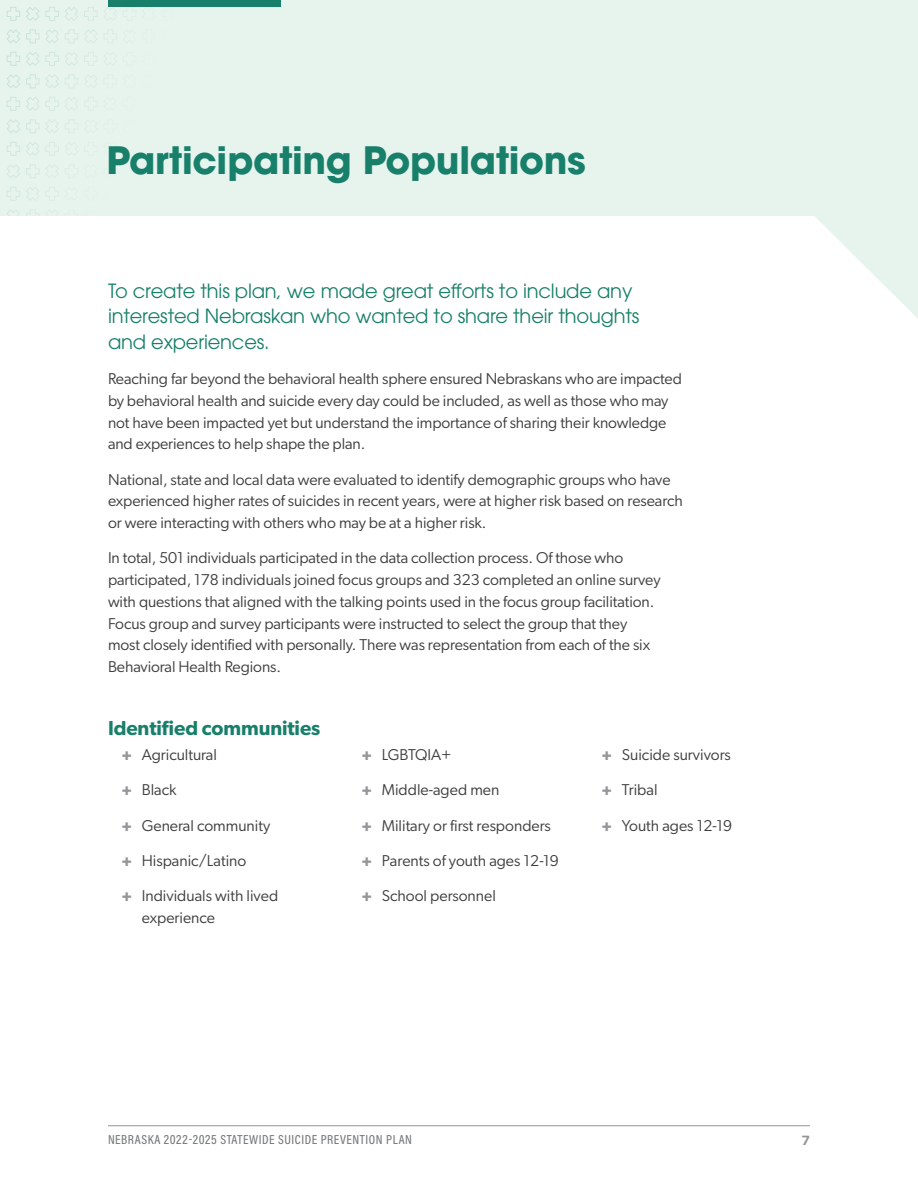
<style>
.page{position:relative;width:918px;height:1188px;background:#fff}
.page>*{position:absolute;margin:0;border:0;box-sizing:border-box;transform-origin:0 0}
.H2_-_Section_Title{font:700 37.5px "ITC Avant Garde Pro";letter-spacing:-.01em;color:#18806a}
.H3_-_Gibson_bold{font:600 20.25px "Gibson";letter-spacing:-.005em;color:#18806a}
.H2_-_Sud_Headline{font:19.5px/25.5px "ITC Avant Garde Pro";letter-spacing:-.01em;color:#18806a}
.body{font:15.75px/21.8px "Gibson";letter-spacing:-.005em;color:#3e3e3f}
.t1{font:600 13.5px "Gibson";color:#939598}
.t2{font:13.2px "Acumin Variable Concept";letter-spacing:.04em;color:#76787b}
</style>
<div class="page">
<svg style="left:0;top:0;width:918px;height:318px;fill:#e7f4ee"></svg>
<svg style="left:6px;top:29px;width:189px;height:15px;background:#e4f2ec"></svg>
<div style="left:6px;top:164px;width:189px;height:15px;background:#e7f4ee"></div>
<svg style="left:6px;top:74px;width:189px;height:15px;background:#e4f2ec"></svg>
<svg style="left:6px;top:209px;width:189px;height:7px"></svg>
<svg style="left:6px;top:119px;width:189px;height:15px;background:#e5f2ec"></svg>
<svg style="left:6px;top:6px;width:189px;height:15px;background:#e3f2eb"></svg>
<svg style="left:6px;top:141px;width:189px;height:15px;background:#e5f3ec"></svg>
<svg style="left:6px;top:51px;width:189px;height:15px;background:#e4f2ec"></svg>
<div style="left:6px;top:186px;width:189px;height:15px;background:#e7f4ee"></div>
<svg style="left:6px;top:96px;width:189px;height:15px;background:#e4f2ec"></svg>
<div style="left:108px;top:0;width:172px;height:7px;background:#18806a"></div>
<hr style="left:108px;top:1125px;width:702px;height:1px;background:#939598">
<p class="H2_-_Section_Title" style="left:106px;top:135px;width:481px">Participating Populations</p>
<p class="H2_-_Sud_Headline" style="left:108px;top:278px;width:533px">To create this plan, we made great efforts to include any interested Nebraskan who wanted to share their thoughts and experiences.</p>
<p class="body" style="left:108px;top:368px;width:576px">Reaching far beyond the behavioral health sphere ensured Nebraskans who are impacted by behavioral health and suicide every day could be included, as well as those who may not have been impacted yet but understand the importance of sharing their knowledge and experiences to help shape the plan.</p>
<p class="body" style="left:108px;top:468px;width:576px">National, state and local data were evaluated to identify demographic groups who have experienced higher rates of suicides in recent years, were at higher risk based on research or were interacting with others who may be at a higher risk.</p>
<p class="body" style="left:108px;top:547px;width:554px">In total, 501 individuals participated in the data collection process. Of those who participated, 178 individuals joined focus groups and 323 completed an online survey with questions that aligned with the talking points used in the focus group facilitation.<br>Focus group and survey participants were instructed to select the group that they most closely identified with personally. There was representation from each of the six Behavioral Health Regions.</p>
<p class="H3_-_Gibson_bold" style="left:108px;top:716px;width:214px">Identified communities</p>
<p class="body" style="left:142px;top:744px;width:77px">Agricultural</p>
<p class="body" style="left:142px;top:779px;width:36px">Black</p>
<p class="body" style="left:142px;top:814px;width:130px">General community</p>
<p class="body" style="left:142px;top:849px;width:106px">Hispanic/Latino</p>
<p class="body" style="left:142px;top:885px;width:138px">Individuals with lived experience</p>
<p class="body" style="left:382px;top:744px;width:71px">LGBTQIA+</p>
<p class="body" style="left:382px;top:779px;width:119px">Middle-aged men</p>
<p class="body" style="left:382px;top:814px;width:171px">Military or first responders</p>
<p class="body" style="left:382px;top:849px;width:179px">Parents of youth ages 12-19</p>
<p class="body" style="left:382px;top:885px;width:116px">School personnel</p>
<p class="body" style="left:622px;top:744px;width:111px">Suicide survivors</p>
<p class="body" style="left:622px;top:779px;width:37px">Tribal</p>
<p class="body" style="left:622px;top:814px;width:112px">Youth ages 12-19</p>
<p class="t2" style="left:108px;top:1130px;width:306px">NEBRASKA 2022-2025 STATEWIDE SUICIDE PREVENTION PLAN</p>
<p class="t1" style="left:802px;top:1132px;width:10px">7</p>
</div>
